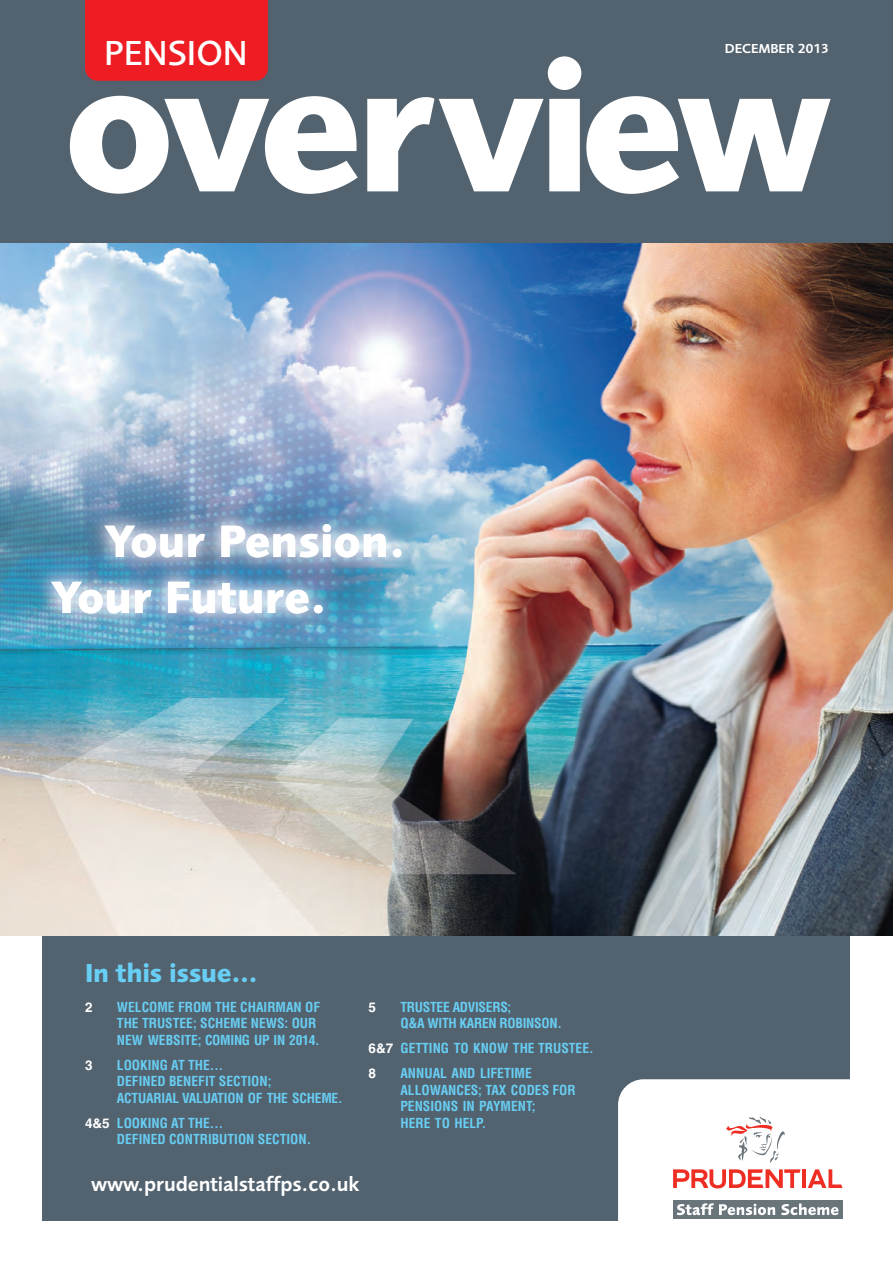
<style>
.page{position:relative;width:893px;height:1263px;background:#fff}
.page>*{position:absolute;margin:0;border:0;box-sizing:border-box;transform-origin:0 0}
.t1{font:500 36px "Pru Sans";color:#fff}
.t2{font:700 27px "Pru Sans";letter-spacing:-.015em;color:#68cef3}
.t3{font:600 21px "Pru Sans";letter-spacing:-.005em;color:#fff}
.t4{font:700 condensed 13.5px/16.5px "Helvetica LT Std";color:#68cef3}
.t5{font:700 condensed 13.5px/16.5px "Helvetica LT Std";letter-spacing:-.02em;color:#68cef3}
.t6{font:600 13.5px "Pru Sans";color:#fff}
.t7{font:700 13.5px "Helvetica LT Std";color:#fff}
.s1{font-stretch:normal;color:#fff}
</style>
<div class="page">
<div style="left:43px;top:823px;width:807px;height:397px;background:#52626f"></div>
<div style="left:0;top:0;width:893px;height:935px;background:#52626f"></div>
<img style="left:0;top:243px;width:893px;height:692px">
<div style="left:85px;top:0;width:183px;height:56px;background:#ee1d23"></div>
<div style="left:618px;top:1079px;width:232px;height:142px;background:#fff"></div>
<svg style="left:70px;top:56px;width:761px;height:138px"></svg>
<div style="left:658px;top:1108px;width:198px;height:123px;background:#fff"></div>
<div style="left:673px;top:1200px;width:169px;height:19px;background:#6a747b"></div>
<hr style="left:802px;top:1169px;width:4px;height:19px;background:#ee2e22">
<svg style="left:808px;top:1169px;width:34px;height:19px"></svg>
<svg style="left:673px;top:1117px;width:128px;height:72px"></svg>
<svg style="left:677px;top:1200px;width:166px;height:19px"></svg>
<img style="left:12px;top:496px;width:452px;height:177px">
<img style="left:104px;top:524px;width:297px;height:33px">
<img style="left:51px;top:582px;width:272px;height:31px">
<h1 class="t1" style="left:104px;top:40px;width:145px">PENSION</h1>
<p class="t6" style="left:725px;top:43px;width:106px">DECEMBER 2013</p>
<h2 class="t2" style="left:85px;top:962px;width:175px">In this issue…</h2>
<p class="t7" style="left:85px;top:1002px;width:9px">2</p>
<p class="t4" style="left:117px;top:999px;width:205px">WELCOME FROM THE CHAIRMAN OF<br>THE TRUSTEE; SCHEME NEWS: OUR<br>NEW WEBSITE; COMING UP IN 2014.</p>
<p class="t7" style="left:85px;top:1060px;width:9px">3</p>
<p class="t4" style="left:117px;top:1057px;width:227px">LOOKING AT THE…<br>DEFINED BENEFIT SECTION;<br>ACTUARIAL VALUATION OF THE SCHEME.</p>
<p class="t4" style="left:117px;top:1115px;width:196px;text-indent:-32px"><span class="s1">4&amp;5</span> LOOKING AT THE…<br>DEFINED CONTRIBUTION SECTION.</p>
<p class="t7" style="left:369px;top:1002px;width:9px">5</p>
<p class="t5" style="left:400px;top:999px;width:163px">TRUSTEE ADVISERS;<br>Q&amp;A WITH KAREN ROBINSON.</p>
<p class="t4" style="left:369px;top:1037px;width:226px;line-height:25px"><span class="s1">6&amp;7</span> GETTING TO KNOW THE TRUSTEE.<br><span class="s1">8</span></p>
<p class="t4" style="left:400px;top:1066px;width:177px">ANNUAL AND LIFETIME<br>ALLOWANCES; TAX CODES FOR<br>PENSIONS IN PAYMENT;<br>HERE TO HELP.</p>
<h3 class="t3" style="left:91px;top:1176px;width:270px">www.prudentialstaffps.co.uk</h3>
</div>
